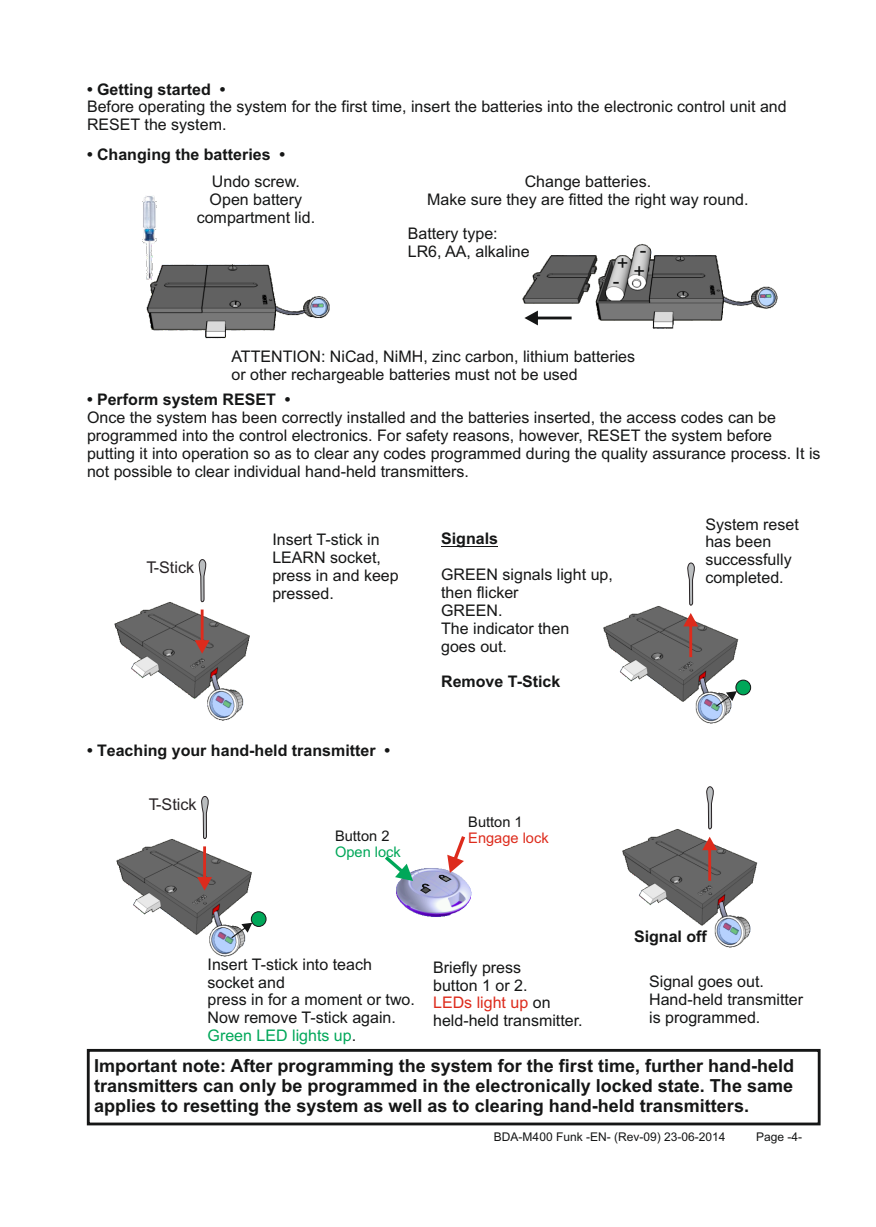
<style>
.page{position:relative;width:876px;height:1227px;background:#fff}
.page>*{position:absolute;margin:0;border:0;box-sizing:border-box;transform-origin:0 0}
.t1{font:20px "Arial";color:#151616}
.t2{font:700 18px/20.2px "Arial";color:#151616;text-align:justify}
.t3{font:16.2px "Arial";color:#292426}
.t4{font:16px/17.8px "Arial";color:#151616}
.t5{font:700 16px "Arial";color:#151616}
.t6{font:14.6px "Arial";color:#151616}
.t7{font:14.6px "Arial";color:#dd2b1c}
.t8{font:14.6px "Arial";color:#00a759}
.t9{font:12px "Arial";color:#151616}
.s1{color:#00a759}
.s2{color:#dd2b1c}
</style>
<div class="page">
<img style="left:396px;top:868px;width:75px;height:49px">
<svg style="left:420px;top:884px;width:10px;height:9px"></svg>
<svg style="left:385px;top:856px;width:28px;height:25px"></svg>
<svg style="left:438px;top:836px;width:27px;height:45px"></svg>
<hr style="left:441px;top:546px;width:57px;height:1px;background:#151616">
<img style="left:142px;top:196px;width:15px;height:61px">
<img style="left:146px;top:257px;width:184px;height:82px">
<img style="left:522px;top:244px;width:256px;height:85px">
<img style="left:114px;top:602px;width:136px;height:119px">
<svg style="left:199px;top:559px;width:7px;height:43px"></svg>
<svg style="left:195px;top:609px;width:14px;height:44px"></svg>
<img style="left:603px;top:606px;width:149px;height:118px">
<svg style="left:687px;top:562px;width:7px;height:44px"></svg>
<svg style="left:683px;top:613px;width:14px;height:44px"></svg>
<div style="left:735px;top:680px;width:15px;height:15px;background:#00a759;border:1px solid #151616;border-radius:50%"></div>
<svg style="left:715px;top:691px;width:21px;height:15px"></svg>
<img style="left:622px;top:829px;width:136px;height:119px">
<svg style="left:706px;top:786px;width:7px;height:44px"></svg>
<svg style="left:702px;top:836px;width:14px;height:45px"></svg>
<img style="left:116px;top:839px;width:151px;height:118px">
<svg style="left:201px;top:796px;width:7px;height:43px"></svg>
<svg style="left:197px;top:846px;width:15px;height:44px"></svg>
<div style="left:251px;top:911px;width:15px;height:15px;background:#00a759;border:1px solid #151616;border-radius:50%"></div>
<svg style="left:231px;top:922px;width:21px;height:16px"></svg>
<svg style="left:524px;top:310px;width:47px;height:15px"></svg>
<div style="left:87px;top:1049px;width:733px;height:76px;border:3px solid #151616"></div>
<p class="t5" style="left:87px;top:83px;width:140px">• Getting started •</p>
<p class="t4" style="left:87px;top:99px;width:700px">Before operating the system for the first time, insert the batteries into the electronic control unit and<br>RESET the system.</p>
<p class="t5" style="left:87px;top:148px;width:199px">• Changing the batteries •</p>
<p class="t4" style="left:197px;top:174px;width:120px;text-align:center">Undo screw.<br>Open battery compartment lid.</p>
<p class="t4" style="left:427px;top:174px;width:323px;text-align:center">Change batteries.<br>Make sure they are fitted the right way round.</p>
<p class="t4" style="left:407px;top:226px;width:123px">Battery type:<br>LR6, AA, alkaline</p>
<p class="t1" style="left:639px;top:242px;width:8px">-</p>
<p class="t1" style="left:616px;top:255px;width:13px">+</p>
<p class="t1" style="left:633px;top:263px;width:13px">+</p>
<p class="t1" style="left:612px;top:273px;width:8px">-</p>
<p class="t4" style="left:231px;top:349px;width:405px">ATTENTION: NiCad, NiMH, zinc carbon, lithium batteries or other rechargeable batteries must not be used</p>
<p class="t5" style="left:87px;top:394px;width:190px">• Perform system RESET</p>
<p class="t5" style="left:285px;top:394px;width:7px">•</p>
<p class="t4" style="left:87px;top:410px;width:734px">Once the system has been correctly installed and the batteries inserted, the access codes can be programmed into the control electronics. For safety reasons, however, RESET the system before putting it into operation so as to clear any codes programmed during the quality assurance process. It is not possible to clear individual hand-held transmitters.</p>
<p class="t3" style="left:146px;top:561px;width:49px">T-Stick</p>
<p class="t4" style="left:272px;top:532px;width:128px">Insert T-stick in<br>LEARN socket, press in and keep pressed.</p>
<p class="t5" style="left:87px;top:744px;width:304px">• Teaching your hand-held transmitter •</p>
<p class="t3" style="left:149px;top:798px;width:49px">T-Stick</p>
<p class="t6" style="left:335px;top:830px;width:56px">Button 2</p>
<p class="t8" style="left:335px;top:846px;width:67px">Open lock</p>
<p class="t5" style="left:441px;top:532px;width:58px">Signals</p>
<p class="t4" style="left:441px;top:567px;width:173px">GREEN signals light up, then flicker<br>GREEN.<br>The indicator then<br>goes out.</p>
<p class="t5" style="left:441px;top:675px;width:121px">Remove T-Stick</p>
<p class="t6" style="left:468px;top:816px;width:56px">Button 1</p>
<p class="t7" style="left:468px;top:832px;width:82px">Engage lock</p>
<p class="t4" style="left:705px;top:516px;width:95px">System reset has been successfully completed.</p>
<p class="t4" style="left:207px;top:956px;width:209px">Insert T-stick into teach socket and<br>press in for a moment or two.<br>Now remove T-stick again.<br><span class="s1">Green LED lights up</span>.</p>
<p class="t4" style="left:433px;top:959px;width:151px">Briefly press<br>button 1 or 2.<br><span class="s2">LEDs light up</span> on held-held transmitter.</p>
<p class="t5" style="left:633px;top:930px;width:74px">Signal off</p>
<p class="t4" style="left:648px;top:974px;width:155px">Signal goes out.<br>Hand-held transmitter is programmed.</p>
<p class="t2" style="left:94px;top:1057px;width:701px">Important note: After programming the system for the first time, further hand-held transmitters can only be programmed in the electronically locked state. The same applies to resetting the system as well as to clearing hand-held transmitters.</p>
<p class="t9" style="left:493px;top:1132px;width:233px">BDA-M400 Funk -EN- (Rev-09) 23-06-2014</p>
<p class="t9" style="left:755px;top:1132px;width:48px">Page -4-</p>
</div>
